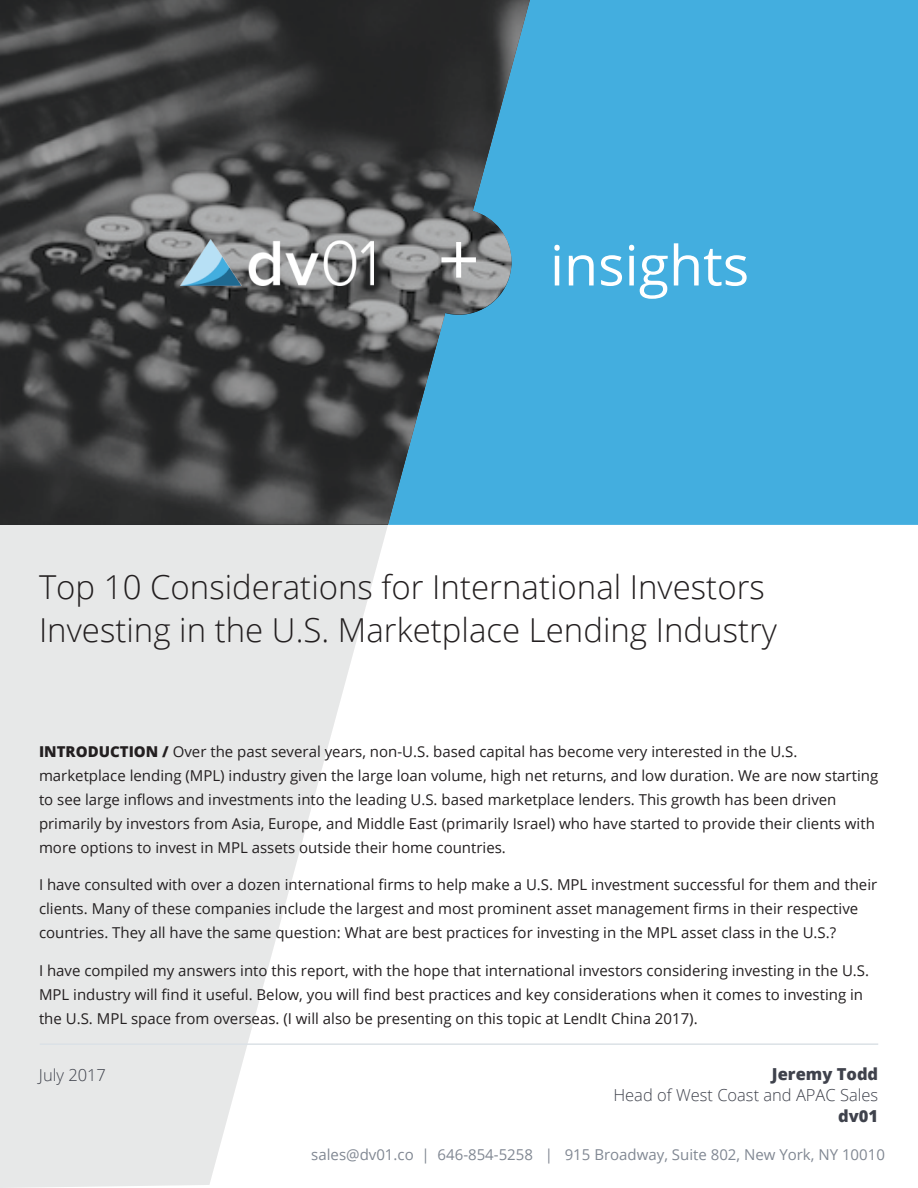
<style>
.page{position:relative;width:918px;height:1188px;background:#fff}
.page>*{position:absolute;margin:0;border:0;box-sizing:border-box;transform-origin:0 0}
.t1{font:55.5px "Open Sans";color:#fff}
.t2{font:300 33px/43.5px "Open Sans";color:#231f20}
.t3{font:300 16.5px "Open Sans";color:#3f424c}
.t4{font:800 16.5px "Open Sans";color:#3f424c}
.t5{font:15px/24px "Open Sans";color:#231f20}
.t6{font:15px "Open Sans";color:#818893}
.s1{font-size:73.5px}
.s2{font-weight:800}
</style>
<div class="page">
<svg style="left:0;top:525px;width:388px;height:663px;fill:#e7e8e8"></svg>
<div style="left:530px;top:0;width:388px;height:525px;background:#43aedf"></div>
<svg style="left:0;top:0;width:530px;height:525px;background:#445158"></svg>
<img style="left:180px;top:239px;width:193px;height:47px">
<hr style="left:40px;top:1043px;width:838px;height:2px;background:#dbe1e6">
<h1 class="t1" style="left:438px;top:227px;width:313px"><span class="s1">+</span> insights</h1>
<h2 class="t2" style="left:39px;top:564px;width:740px">Top 10 Considerations for International Investors<br>Investing in the U.S. Marketplace Lending Industry</h2>
<p class="t5" style="left:39px;top:739px;width:841px"><span class="s2">INTRODUCTION /</span> Over the past several years, non-U.S. based capital has become very interested in the U.S. marketplace lending (MPL) industry given the large loan volume, high net returns, and low duration. We are now starting to see large inflows and investments into the leading U.S. based marketplace lenders. This growth has been driven primarily by investors from Asia, Europe, and Middle East (primarily Israel) who have started to provide their clients with more options to invest in MPL assets outside their home countries.</p>
<p class="t5" style="left:39px;top:873px;width:840px">I have consulted with over a dozen international firms to help make a U.S. MPL investment successful for them and their clients. Many of these companies include the largest and most prominent asset management firms in their respective countries. They all have the same question: What are best practices for investing in the MPL asset class in the U.S.?</p>
<p class="t5" style="left:39px;top:958px;width:832px">I have compiled my answers into this report, with the hope that international investors considering investing in the U.S.<br>MPL industry will find it useful. Below, you will find best practices and key considerations when it comes to investing in the U.S. MPL space from overseas. (I will also be presenting on this topic at LendIt China 2017).</p>
<p class="t3" style="left:39px;top:1063px;width:69px">July 2017</p>
<p class="t4" style="left:772px;top:1062px;width:108px">Jeremy Todd</p>
<p class="t3" style="left:613px;top:1084px;width:266px">Head of West Coast and APAC Sales</p>
<p class="t4" style="left:838px;top:1104px;width:42px">dv01</p>
<p class="t6" style="left:311px;top:1144px;width:575px">sales@dv01.co | 646-854-5258 | 915 Broadway, Suite 802, New York, NY 10010</p>
</div>
